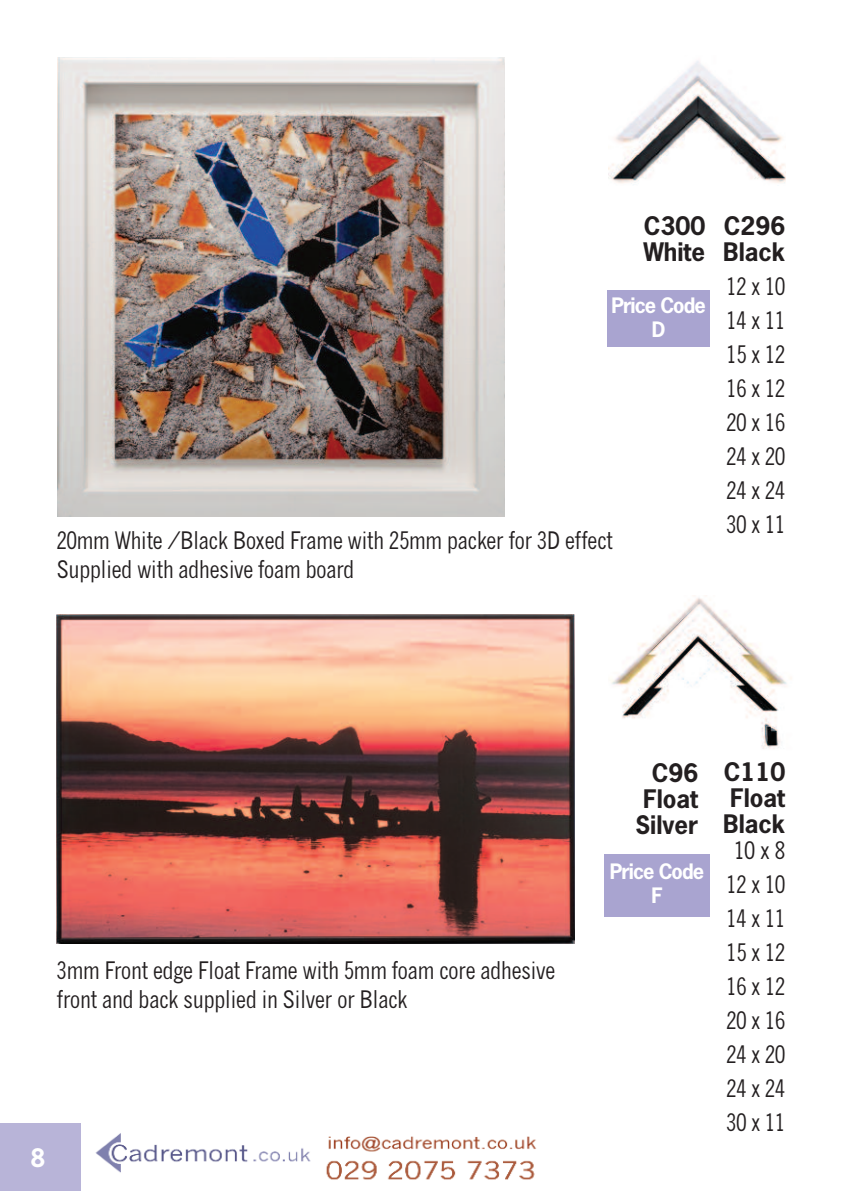
<style>
.page{position:relative;width:842px;height:1191px;background:#fff}
.page>*{position:absolute;margin:0;border:0;box-sizing:border-box;transform-origin:0 0}
.t1{font:condensed 24px/34px "News Gothic";color:#231f20}
.t2{font:700 24px/26px "News Gothic";color:#231f20}
.t3{font:condensed 24px/34px "News Gothic";letter-spacing:.21em;color:#231f20;text-align:center;scale:1.05 1}
.t4{font:700 24px "News Gothic";color:#fff}
.t5{font:700 20px/24px "News Gothic";letter-spacing:-.05em;color:#fff;text-align:center}
</style>
<div class="page">
<img style="left:95px;top:1133px;width:442px;height:47px">
<div style="left:0;top:1123px;width:81px;height:68px;background:#b8b4d8"></div>
<img style="left:58px;top:58px;width:447px;height:458px">
<img style="left:611px;top:595px;width:181px;height:154px">
<img style="left:57px;top:615px;width:518px;height:328px">
<img style="left:608px;top:61px;width:177px;height:123px">
<div style="left:607px;top:290px;width:103px;height:57px;background:#a9a4d0"></div>
<div style="left:604px;top:854px;width:106px;height:62px;background:#a9a4d0"></div>
<p class="t2" style="left:643px;top:214px;width:63px">C300<br>White</p>
<p class="t5" style="left:612px;top:293px;width:96px">Price Code<br>D</p>
<p class="t1" style="left:57px;top:528px;width:558px;line-height:28.8px">20mm White /Black Boxed Frame with 25mm packer for 3D effect<br>Supplied with adhesive foam board</p>
<p class="t2" style="left:723px;top:214px;width:64px">C296<br>Black</p>
<p class="t1" style="left:726px;top:271px;width:60px;text-align:justify">12x10<br>14x11<br>15x12<br>16x12<br>20x16<br>24x20<br>24x24<br>30x11</p>
<p class="t1" style="left:57px;top:958px;width:500px;line-height:28.8px">3mm Front edge Float Frame with 5mm foam core adhesive front and back supplied in Silver or Black</p>
<p class="t4" style="left:31px;top:1144px;width:16px">8</p>
<p class="t2" style="left:635px;top:761px;width:64px;text-align:right">C96<br>Float<br>Silver</p>
<p class="t5" style="left:610px;top:860px;width:96px">Price Code<br>F</p>
<p class="t2" style="left:723px;top:760px;width:64px;text-align:justify">C110<br>Float Black</p>
<p class="t3" style="left:726px;top:835px;width:57px">10x8<br>12x10<br>14x11<br>15x12<br>16x12<br>20x16<br>24x20<br>24x24<br>30x11</p>
</div>
